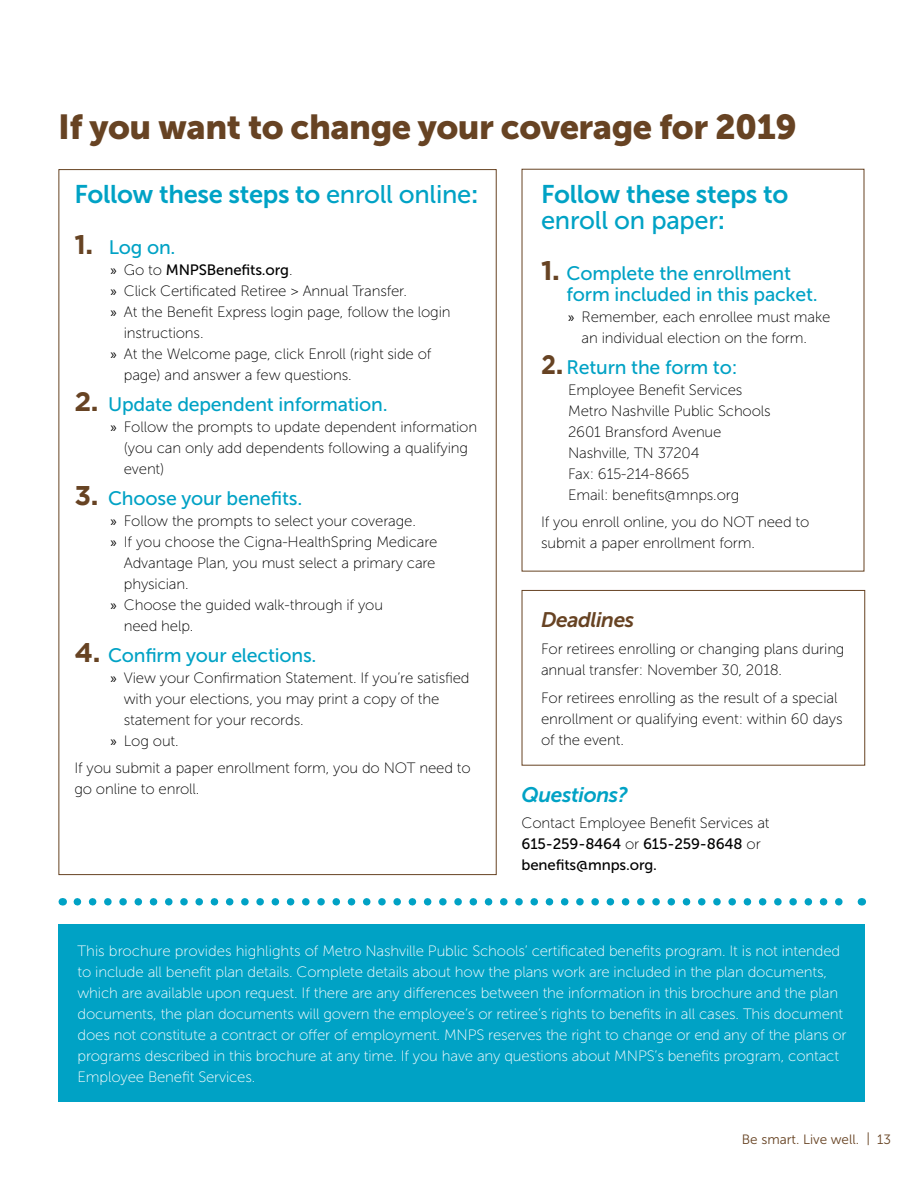
<style>
.page{position:relative;width:918px;height:1188px;background:#fff}
.page>*{position:absolute;margin:0;border:0;box-sizing:border-box;transform-origin:0 0}
.t1{font:34.5px "Museo Sans 900";letter-spacing:-.015em;color:#674323}
.t2{font:25.5px "Museo Sans 700";letter-spacing:-.01em;color:#00a2c5}
.t3{font:25.5px "Museo Sans 500";letter-spacing:-.01em;color:#00a2c5}
.t4{font:italic 21px "Museo Sans 700";letter-spacing:-.02em;color:#00a2c5}
.t5{font:italic 21px "Museo Sans 700";letter-spacing:-.02em;color:#674323}
.t6{font:19.5px/21px "Museo Sans 500";letter-spacing:-.01em;color:#00a2c5}
.t7{font:15px/21px "Museo Sans 100";letter-spacing:-.01em;color:#000}
.t8{font:15px/21px "Museo Sans 100";letter-spacing:-.01em;color:#fff}
.t9{font:15px/21px "Museo Sans 500";letter-spacing:-.01em;color:#000}
.t10{font:13.5px "Museo Sans 300";color:#674323}
.s1{font-family:"Museo Sans 500"}
.s2{font-family:"Gotham";font-weight:700;font-size:27px;color:#674323}
.s3{font-family:"Myriad Pro"}
.s4{font-family:"Museo Sans 100"}
.s5{font-family:"Museo Sans 700"}
</style>
<div class="page">
<div style="left:522px;top:590px;width:343px;height:176px;border:1px solid #674323"></div>
<div style="left:58px;top:925px;width:807px;height:177px;background:#00a2c5"></div>
<svg style="left:77px;top:898px;width:766px;height:8px"></svg>
<h1 class="t1" style="left:58px;top:107px;width:740px">If you want to change your coverage for 2019</h1>
<h2 class="t2" style="left:74px;top:180px;width:406px">Follow these steps to <span class="s1">enroll online</span>:</h2>
<h3 class="t6" style="left:74px;top:237px;width:103px"><span class="s2">1.</span> Log on.</h3>
<p class="t9" style="left:110px;top:260px;width:184px"><span class="s3">»</span> <span class="s4">Go to</span> MNPSBenefits.org<span class="s4">.</span></p>
<p class="t7" style="left:110px;top:281px;width:298px"><span class="s3">»</span> Click Certificated Retiree &gt; Annual Transfer.</p>
<p class="t7" style="left:110px;top:302px;width:342px"><span class="s3">»</span> At the Benefit Express login page, follow the login</p>
<p class="t7" style="left:124px;top:323px;width:81px">instructions.</p>
<p class="t7" style="left:110px;top:344px;width:323px"><span class="s3">»</span> At the Welcome page, click Enroll (right side of</p>
<p class="t7" style="left:124px;top:365px;width:229px">page) and answer a few questions.</p>
<h3 class="t6" style="left:74px;top:394px;width:315px"><span class="s2">2.</span> Update dependent information.</h3>
<p class="t7" style="left:124px;top:417px;width:355px;text-indent:-14px"><span class="s3">»</span> Follow the prompts to update dependent information (you can only add dependents following a qualifying event)</p>
<h3 class="t6" style="left:74px;top:488px;width:230px"><span class="s2">3.</span> Choose your benefits.</h3>
<p class="t7" style="left:110px;top:510px;width:307px"><span class="s3">»</span> Follow the prompts to select your coverage.</p>
<p class="t7" style="left:110px;top:531px;width:329px"><span class="s3">»</span> If you choose the Cigna-HealthSpring Medicare</p>
<p class="t7" style="left:124px;top:552px;width:313px">Advantage Plan, you must select a primary care</p>
<p class="t7" style="left:124px;top:573px;width:66px">physician.</p>
<p class="t7" style="left:110px;top:594px;width:274px"><span class="s3">»</span> Choose the guided walk-through if you</p>
<p class="t7" style="left:124px;top:615px;width:71px">need help.</p>
<h3 class="t6" style="left:74px;top:645px;width:244px"><span class="s2">4.</span> Confirm your elections.</h3>
<p class="t7" style="left:110px;top:667px;width:361px"><span class="s3">»</span> View your Confirmation Statement. If you’re satisfied</p>
<p class="t7" style="left:124px;top:688px;width:317px">with your elections, you may print a copy of the</p>
<p class="t7" style="left:124px;top:709px;width:181px">statement for your records.</p>
<p class="t7" style="left:110px;top:730px;width:70px"><span class="s3">»</span> Log out.</p>
<p class="t7" style="left:74px;top:758px;width:398px">If you submit a paper enrollment form, you do NOT need to go online to enroll.</p>
<h2 class="t2" style="left:541px;top:180px;width:249px">Follow these steps to</h2>
<h2 class="t3" style="left:541px;top:206px;width:186px">enroll on paper<span class="s5">:</span></h2>
<h3 class="t6" style="left:567px;top:263px;width:253px;text-indent:-25px"><span class="s2">1.</span> Complete the enrollment form included in this packet.</h3>
<p class="t7" style="left:582px;top:306px;width:250px;text-indent:-14px"><span class="s3">»</span> Remember, each enrollee must make an individual election on the form.</p>
<h3 class="t6" style="left:541px;top:357px;width:198px"><span class="s2">2.</span> Return the form to:</h3>
<p class="t7" style="left:568px;top:379px;width:204px">Employee Benefit Services<br>Metro Nashville Public Schools<br>2601 Bransford Avenue<br>Nashville, TN 37204<br>Fax: 615-214-8665<br>Email: benefits@mnps.org</p>
<p class="t7" style="left:541px;top:512px;width:270px">If you enroll online, you do NOT need to submit a paper enrollment form.</p>
<h3 class="t5" style="left:541px;top:608px;width:95px">Deadlines</h3>
<p class="t7" style="left:541px;top:639px;width:305px">For retirees enrolling or changing plans during annual transfer: November 30, 2018.</p>
<p class="t7" style="left:541px;top:688px;width:303px">For retirees enrolling as the result of a special enrollment or qualifying event: within 60 days of the event.</p>
<h3 class="t4" style="left:522px;top:783px;width:108px">Questions?</h3>
<p class="t7" style="left:522px;top:812px;width:249px">Contact Employee Benefit Services at</p>
<p class="t9" style="left:522px;top:833px;width:241px">615-259-8464 <span class="s4">or</span> 615-259-8648 <span class="s4">or </span>benefits@mnps.org.</p>
<p class="t8" style="left:78px;top:940px;width:771px">This brochure provides highlights of Metro Nashville Public Schools’ certificated benefits program. It is not intended to include all benefit plan details. Complete details about how the plans work are included in the plan documents, which are available upon request. If there are any differences between the information in this brochure and the plan documents, the plan documents will govern the employee’s or retiree’s rights to benefits in all cases. This document does not constitute a contract or offer of employment. MNPS reserves the right to change or end any of the plans or programs described in this brochure at any time. If you have any questions about MNPS’s benefits program, contact Employee Benefit Services.</p>
<p class="t10" style="left:742px;top:1132px;width:151px">Be smart. Live well. | 13</p>
</div>
